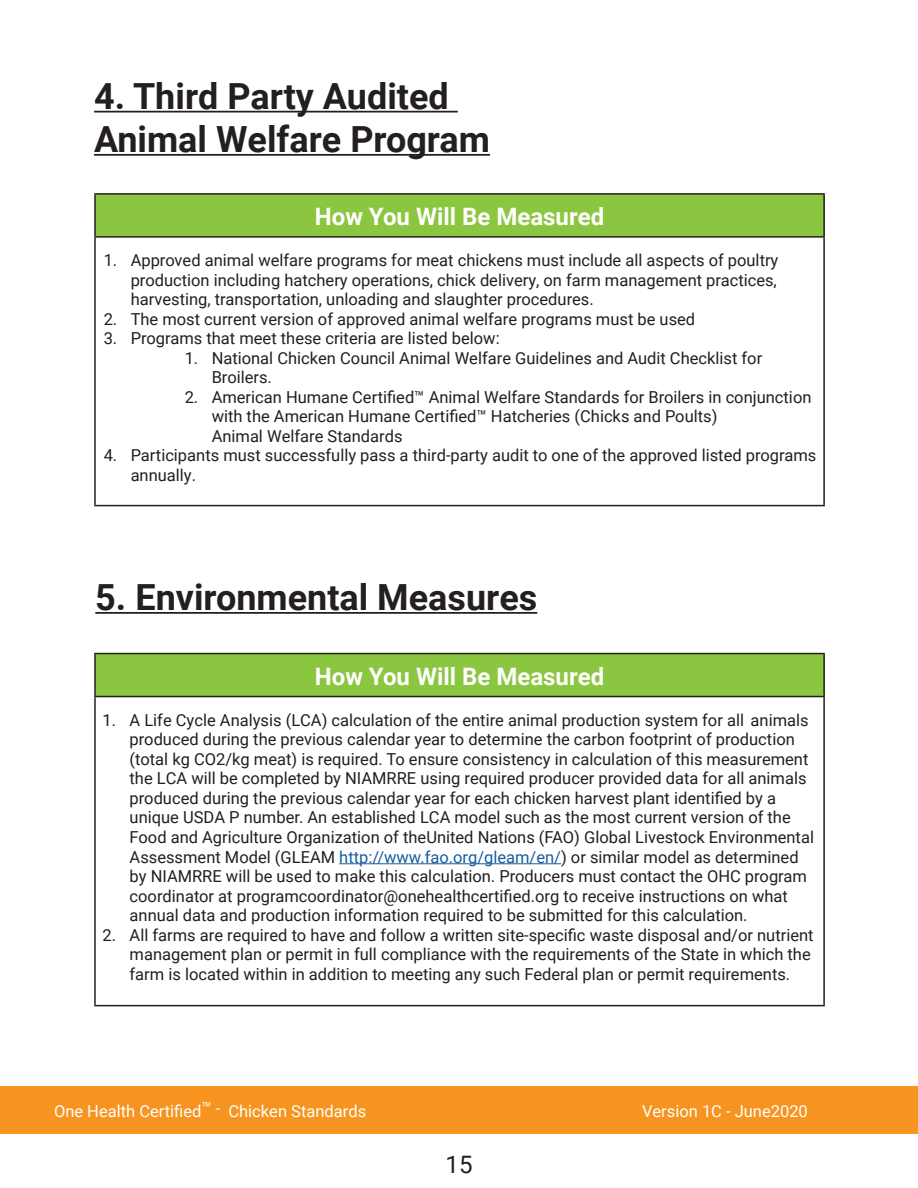
<style>
.page{position:relative;width:918px;height:1188px;background:#fff}
.page>*{position:absolute;margin:0;border:0;box-sizing:border-box;transform-origin:0 0}
.t1{font:700 36px/43.2px "Roboto";color:#231f20}
.t2{font:700 24px "Roboto";color:#fff}
.t3{font:24px "Roboto";color:#231f20}
.t4{font:16.5px/19.5px "Roboto";color:#231f20}
.t5{font:16.5px "Roboto";color:#fff}
.s1{color:#175d9e}
</style>
<div class="page">
<div style="left:0;top:1086px;width:918px;height:48px;background:#f7941f"></div>
<hr style="left:339px;top:863px;width:222px;height:1px;background:#175d9e">
<hr style="left:94px;top:111px;width:364px;height:2px;background:#231f20">
<hr style="left:94px;top:154px;width:396px;height:2px;background:#231f20">
<hr style="left:95px;top:612px;width:442px;height:2px;background:#231f20">
<div style="left:95px;top:194px;width:729px;height:43px;background:#8bc640"></div>
<hr style="left:94px;top:193px;width:731px;height:2px;background:#231f20">
<hr style="left:94px;top:195px;width:2px;height:41px;background:#231f20">
<hr style="left:823px;top:195px;width:2px;height:41px;background:#231f20">
<hr style="left:94px;top:236px;width:731px;height:2px;background:#231f20">
<hr style="left:94px;top:238px;width:2px;height:267px;background:#231f20">
<hr style="left:823px;top:238px;width:2px;height:267px;background:#231f20">
<hr style="left:94px;top:505px;width:731px;height:1px;background:#231f20">
<div style="left:95px;top:654px;width:729px;height:43px;background:#8bc640"></div>
<hr style="left:94px;top:653px;width:731px;height:1px;background:#231f20">
<hr style="left:94px;top:654px;width:2px;height:42px;background:#231f20">
<hr style="left:823px;top:654px;width:2px;height:42px;background:#231f20">
<hr style="left:94px;top:696px;width:731px;height:1px;background:#231f20">
<hr style="left:94px;top:697px;width:2px;height:308px;background:#231f20">
<hr style="left:823px;top:697px;width:2px;height:308px;background:#231f20">
<hr style="left:94px;top:1005px;width:731px;height:1px;background:#231f20">
<p class="t1" style="left:94px;top:73px;width:398px">4. Third Party Audited<br>Animal Welfare Program</p>
<p class="t2" style="left:315px;top:200px;width:291px">How You Will Be Measured</p>
<p class="t4" style="left:131px;top:250px;width:649px;text-align:justify;text-indent:-27px">1. Approved animal welfare programs for meat chickens must include all aspects of poultry production including hatchery operations, chick delivery, on farm management practices, harvesting, transportation, unloading and slaughter procedures.</p>
<p class="t4" style="left:104px;top:309px;width:593px">2. The most current version of approved animal welfare programs must be used</p>
<p class="t4" style="left:104px;top:328px;width:398px">3. Programs that meet these criteria are listed below:</p>
<p class="t4" style="left:212px;top:348px;width:552px;text-indent:-27px">1. National Chicken Council Animal Welfare Guidelines and Audit Checklist for<br>Broilers.</p>
<p class="t4" style="left:212px;top:387px;width:601px;text-indent:-27px">2. American Humane Certified™ Animal Welfare Standards for Broilers in conjunction with the American Humane Certified™ Hatcheries (Chicks and Poults)<br>Animal Welfare Standards</p>
<p class="t4" style="left:131px;top:445px;width:687px;text-indent:-27px">4. Participants must successfully pass a third-party audit to one of the approved listed programs annually.</p>
<p class="t1" style="left:95px;top:575px;width:444px">5. Environmental Measures</p>
<p class="t2" style="left:315px;top:659px;width:291px">How You Will Be Measured</p>
<p class="t4" style="left:130px;top:710px;width:686px;text-indent:-27px">1. A Life Cycle Analysis (LCA) calculation of the entire animal production system for all animals produced during the previous calendar year to determine the carbon footprint of production (total kg CO2/kg meat) is required. To ensure consistency in calculation of this measurement the LCA will be completed by NIAMRRE using required producer provided data for all animals produced during the previous calendar year for each chicken harvest plant identified by a unique USDA P number. An established LCA model such as the most current version of the Food and Agriculture Organization of theUnited Nations (FAO) Global Livestock Environmental Assessment Model (GLEAM <span class="s1">http://www.fao.org/gleam/en/</span>) or similar model as determined by NIAMRRE will be used to make this calculation. Producers must contact the OHC program coordinator at programcoordinator@onehealthcertified.org to receive instructions on what annual data and production information required to be submitted for this calculation.</p>
<p class="t4" style="left:130px;top:925px;width:686px;text-indent:-27px">2. All farms are required to have and follow a written site-specific waste disposal and/or nutrient management plan or permit in full compliance with the requirements of the State in which the farm is located within in addition to meeting any such Federal plan or permit requirements.</p>
<p class="t5" style="left:54px;top:1099px;width:314px">One Health Certified™ - Chicken Standards</p>
<p class="t5" style="left:642px;top:1099px;width:167px">Version 1C - June2020</p>
<p class="t3" style="left:446px;top:1147px;width:28px">15</p>
</div>
